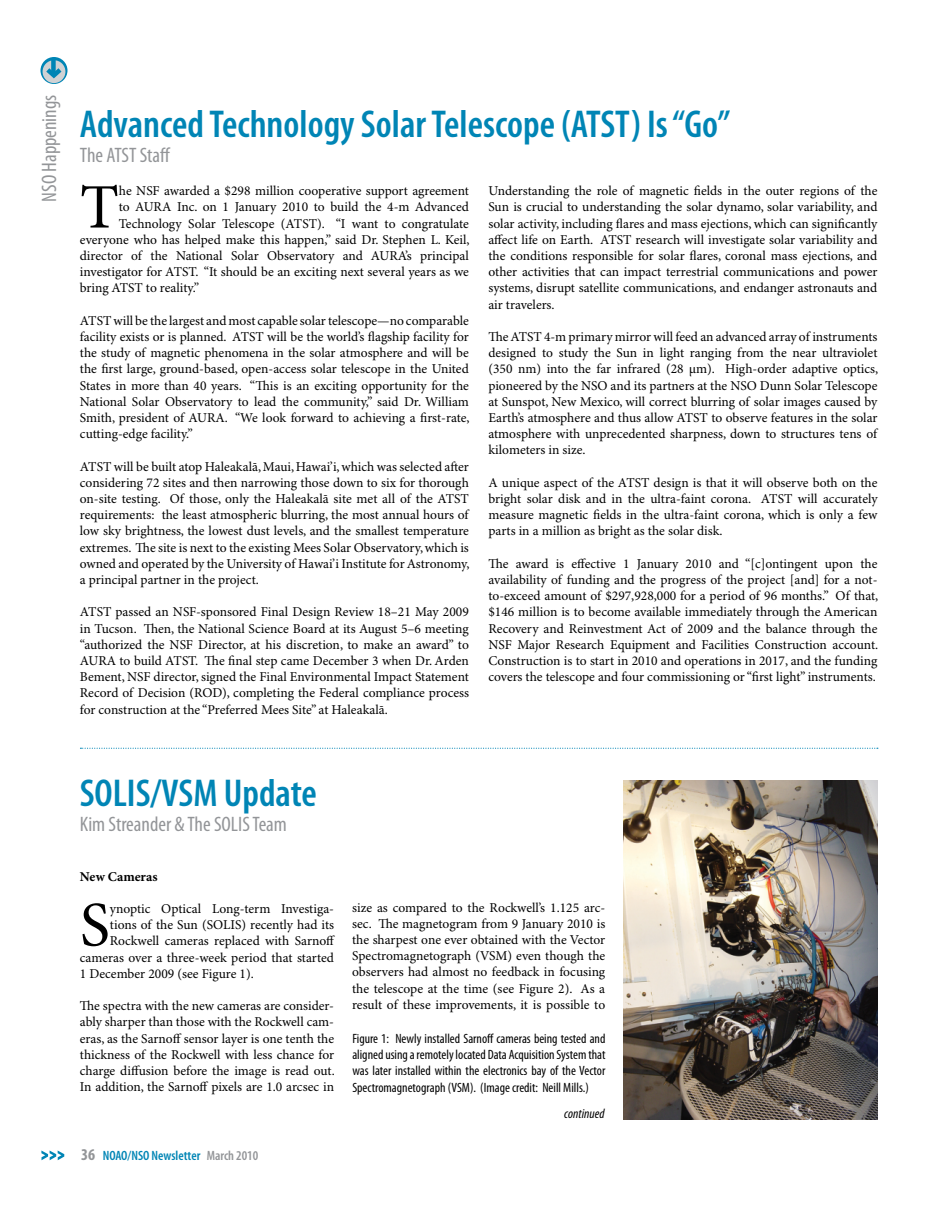
<style>
.page{position:relative;width:945px;height:1215px;background:#fff}
.page>*{position:absolute;margin:0;border:0;box-sizing:border-box;transform-origin:0 0}
.t1{font:63.3px "Minion Pro";color:#000}
.t2{font:600 condensed 39px "Myriad Pro";color:#0085b5}
.t3{font:condensed 21px "Myriad Pro";color:#939598}
.t4{font:13.5px/16.2px "Minion Pro";color:#000;text-align:justify}
.t5{font:condensed 13.5px/16.2px "Myriad Pro";color:#000;text-align:justify}
.t6{font:600 condensed 13.5px "Myriad Pro";color:#0085b5}
.t7{font:700 13.5px "Minion Pro";color:#000}
.t8{font:italic condensed 13.5px "Myriad Pro";letter-spacing:.005em;color:#000}
.s1{font-weight:700;font-size:16.5px;color:#939598}
.s2{color:#939598}
</style>
<div class="page">
<svg style="left:41px;top:1151px;width:23px;height:9px"></svg>
<svg style="left:40px;top:57px;width:28px;height:27px"></svg>
<svg style="left:80px;top:748px;width:798px;height:1px"></svg>
<img style="left:624px;top:781px;width:254px;height:338px">
<h3 class="t3" style="left:37px;top:202px;width:109px;rotate:-90deg">NSO Happenings</h3>
<h2 class="t2" style="left:80px;top:100px;width:652px">Advanced Technology Solar Telescope (ATST) Is “Go”</h2>
<h3 class="t3" style="left:80px;top:143px;width:92px">The ATST Staff</h3>
<h1 class="t1" style="left:80px;top:169px;width:41px">T</h1>
<p class="t4" style="left:119px;top:183px;width:351px">he NSF awarded a $298 million cooperative support agreement</p>
<p class="t4" style="left:488px;top:183px;width:391px">Understanding the role of magnetic fields in the outer regions of the Sun is crucial to understanding the solar dynamo, solar variability, and solar activity, including flares and mass ejections, which can significantly affect life on Earth. ATST research will investigate solar variability and the conditions responsible for solar flares, coronal mass ejections, and other activities that can impact terrestrial communications and power systems, disrupt satellite communications, and endanger astronauts and air travelers.</p>
<p class="t4" style="left:488px;top:329px;width:391px">The ATST 4-m primary mirror will feed an advanced array of instruments designed to study the Sun in light ranging from the near ultraviolet (350 nm) into the far infrared (28 µm). High-order adaptive optics, pioneered by the NSO and its partners at the NSO Dunn Solar Telescope at Sunspot, New Mexico, will correct blurring of solar images caused by Earth’s atmosphere and thus allow ATST to observe features in the solar atmosphere with unprecedented sharpness, down to structures tens of kilometers in size.</p>
<p class="t4" style="left:488px;top:475px;width:391px">A unique aspect of the ATST design is that it will observe both on the bright solar disk and in the ultra-faint corona. ATST will accurately measure magnetic fields in the ultra-faint corona, which is only a few parts in a million as bright as the solar disk.</p>
<p class="t4" style="left:488px;top:556px;width:391px">The award is effective 1 January 2010 and “[c]ontingent upon the availability of funding and the progress of the project [and] for a not&shy;to-exceed amount of $297,928,000 for a period of 96 months.” Of that, $146 million is to become available immediately through the American Recovery and Reinvestment Act of 2009 and the balance through the NSF Major Research Equipment and Facilities Construction account.<br>Construction is to start in 2010 and operations in 2017, and the funding covers the telescope and four commissioning or “first light” instruments.</p>
<p class="t4" style="left:119px;top:199px;width:352px">to AURA Inc. on 1 January 2010 to build the 4-m Advanced</p>
<p class="t4" style="left:119px;top:216px;width:351px">Technology Solar Telescope (ATST). “I want to congratulate</p>
<p class="t4" style="left:80px;top:232px;width:391px">everyone who has helped make this happen,” said Dr. Stephen L. Keil,</p>
<p class="t4" style="left:80px;top:248px;width:391px">director of the National Solar Observatory and AURA’s principal</p>
<p class="t4" style="left:80px;top:264px;width:391px">investigator for ATST. “It should be an exciting next several years as we</p>
<p class="t4" style="left:80px;top:280px;width:121px">bring ATST to reality.”</p>
<p class="t4" style="left:80px;top:313px;width:391px">ATST will be the largest and most capable solar telescope—no comparable facility exists or is planned. ATST will be the world’s flagship facility for the study of magnetic phenomena in the solar atmosphere and will be the first large, ground-based, open-access solar telescope in the United States in more than 40 years. “This is an exciting opportunity for the National Solar Observatory to lead the community,” said Dr. William Smith, president of AURA. “We look forward to achieving a first-rate, cutting-edge facility.”</p>
<p class="t4" style="left:80px;top:459px;width:391px">ATST will be built atop Haleakalā, Maui, Hawai’i, which was selected after considering 72 sites and then narrowing those down to six for thorough on-site testing. Of those, only the Haleakalā site met all of the ATST requirements: the least atmospheric blurring, the most annual hours of low sky brightness, the lowest dust levels, and the smallest temperature extremes. The site is next to the existing Mees Solar Observatory, which is owned and operated by the University of Hawai’i Institute for Astronomy, a principal partner in the project.</p>
<p class="t4" style="left:80px;top:604px;width:391px">ATST passed an NSF-sponsored Final Design Review 18–21 May 2009 in Tucson. Then, the National Science Board at its August 5–6 meeting “authorized the NSF Director, at his discretion, to make an award” to AURA to build ATST. The final step came December 3 when Dr. Arden Bement, NSF director, signed the Final Environmental Impact Statement Record of Decision (ROD), completing the Federal compliance process for construction at the “Preferred Mees Site” at Haleakalā.</p>
<h2 class="t2" style="left:80px;top:769px;width:239px">SOLIS/VSM Update</h2>
<h3 class="t3" style="left:80px;top:812px;width:209px">Kim Streander &amp; The SOLIS Team</h3>
<p class="t7" style="left:80px;top:867px;width:79px">New Cameras</p>
<h1 class="t1" style="left:80px;top:887px;width:32px">S</h1>
<p class="t4" style="left:110px;top:901px;width:226px">ynoptic Optical Long-term Investiga-</p>
<p class="t4" style="left:110px;top:917px;width:226px">tions of the Sun (SOLIS) recently had its</p>
<p class="t4" style="left:110px;top:934px;width:227px">Rockwell cameras replaced with Sarnoff</p>
<p class="t4" style="left:80px;top:950px;width:256px">cameras over a three-week period that started</p>
<p class="t4" style="left:80px;top:966px;width:175px">1 December 2009 (see Figure 1).</p>
<p class="t4" style="left:80px;top:998px;width:256px">The spectra with the new cameras are consider&shy;ably sharper than those with the Rockwell cam&shy;eras, as the Sarnoff sensor layer is one tenth the thickness of the Rockwell with less chance for charge diffusion before the image is read out.<br>In addition, the Sarnoff pixels are 1.0 arcsec in</p>
<p class="t6" style="left:81px;top:1147px;width:179px"><span class="s1">36</span> NOAO/NSO Newsletter <span class="s2">March 2010</span></p>
<p class="t4" style="left:352px;top:900px;width:255px">size as compared to the Rockwell’s 1.125 arc&shy;sec. The magnetogram from 9 January 2010 is the sharpest one ever obtained with the Vector Spectromagnetograph (VSM) even though the observers had almost no feedback in focusing the telescope at the time (see Figure 2). As a result of these improvements, it is possible to</p>
<p class="t5" style="left:352px;top:1030px;width:255px">Figure 1: Newly installed Sarnoff cameras being tested and aligned using a remotely located Data Acquisition System that was later installed within the electronics bay of the Vector Spectromagnetograph (VSM). (Image credit: Neill Mills.)</p>
<p class="t8" style="left:564px;top:1106px;width:42px">continued</p>
</div>
